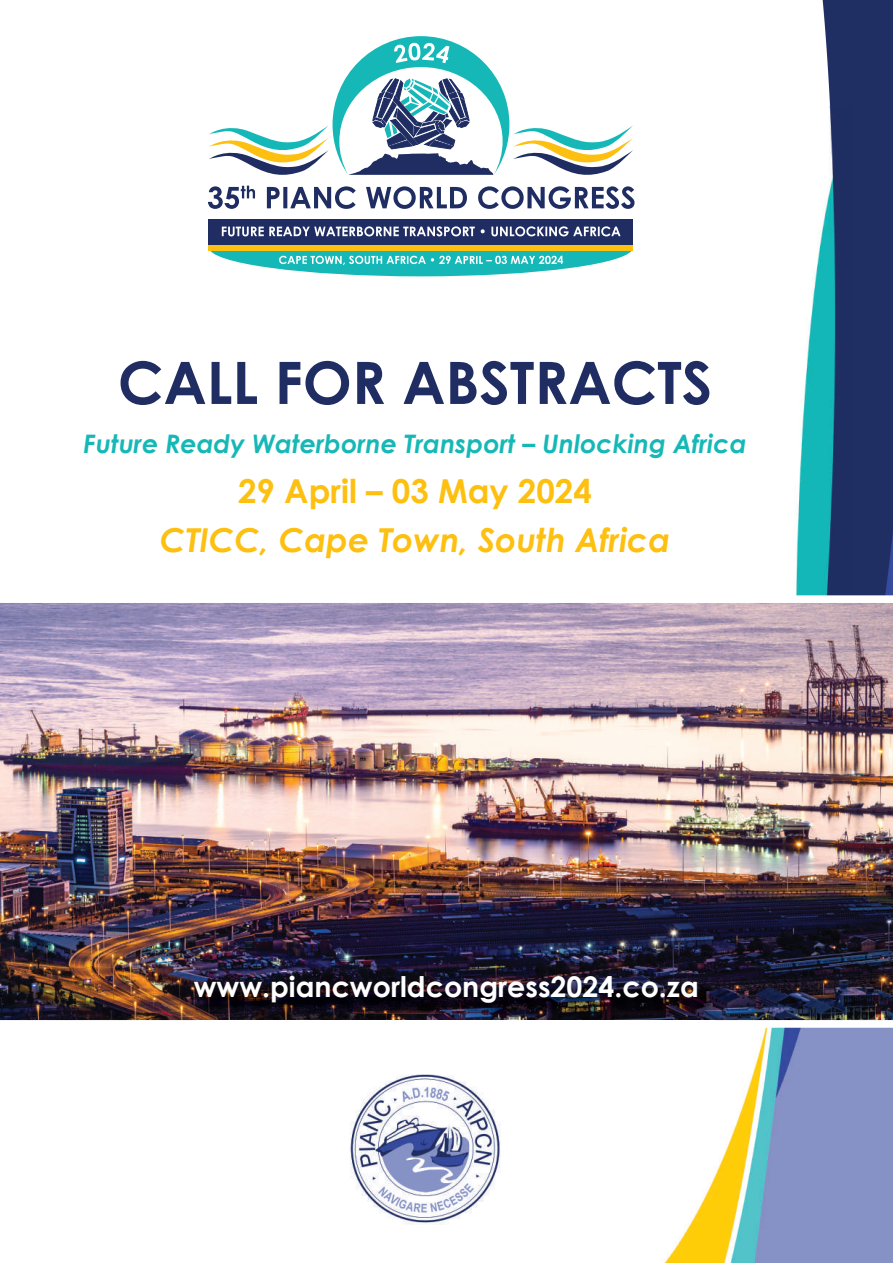
<style>
.page{position:relative;width:893px;height:1263px;background:#fff}
.page>*{position:absolute;margin:0;border:0;box-sizing:border-box;transform-origin:0 0}
.t1{font:700 58.5px "Century Gothic";color:#1f2d62}
.t2{font:italic 700 33px "Century Gothic";color:#fdc011}
.t3{font:700 33px "Century Gothic";color:#fdc011}
.t4{font:700 28.5px "Century Gothic";color:#fff}
.t5{font:italic 700 25.5px "Century Gothic";color:#16b8b7}
</style>
<div class="page">
<img style="left:664px;top:1028px;width:229px;height:235px">
<img style="left:796px;top:0;width:97px;height:595px">
<img style="left:0;top:595px;width:893px;height:433px">
<img style="left:350px;top:1074px;width:150px;height:151px">
<div style="left:209px;top:219px;width:424px;height:26px;background:#1f2d62"></div>
<div style="left:209px;top:245px;width:424px;height:5px;background:#fdc011"></div>
<svg style="left:209px;top:36px;width:424px;height:139px"></svg>
<svg style="left:208px;top:186px;width:426px;height:23px"></svg>
<svg style="left:222px;top:226px;width:398px;height:10px"></svg>
<svg style="left:209px;top:250px;width:424px;height:26px"></svg>
<img style="left:197px;top:978px;width:519px;height:44px">
<h1 class="t1" style="left:118px;top:338px;width:596px">CALL FOR ABSTRACTS</h1>
<p class="t5" style="left:83px;top:425px;width:664px">Future Ready Waterborne Transport – Unlocking Africa</p>
<p class="t3" style="left:238px;top:466px;width:355px">29 April – 03 May 2024</p>
<p class="t2" style="left:160px;top:515px;width:512px">CTICC, Cape Town, South Africa</p>
<p class="t4" style="left:194px;top:965px;width:507px">www.piancworldcongress2024.co.za</p>
</div>
